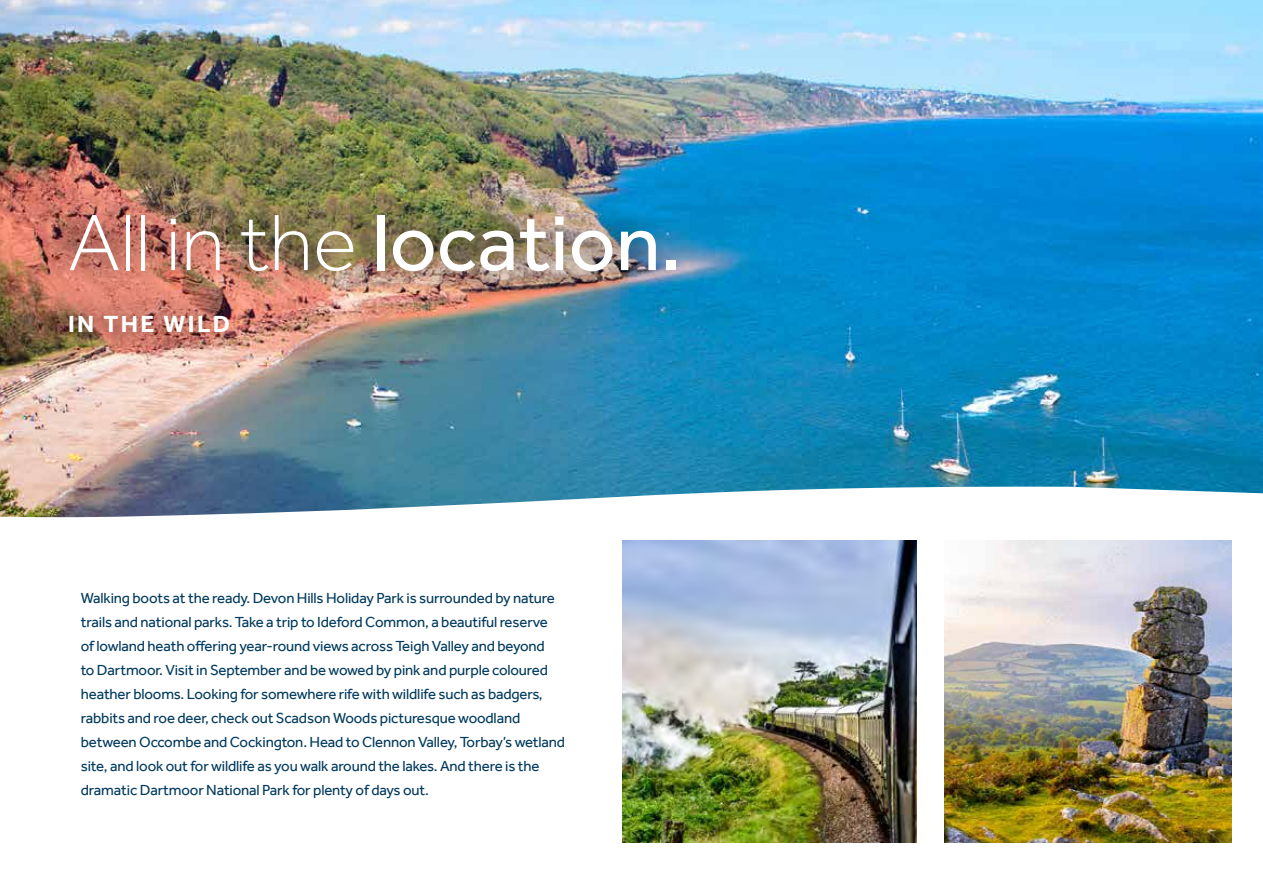
<style>
.page{position:relative;width:1263px;height:893px;background:#fff}
.page>*{position:absolute;margin:0;border:0;box-sizing:border-box;transform-origin:0 0}
.t1{font:82.5px "Effra";color:#fff}
.t2{font:700 24px "Effra";letter-spacing:.1em;color:#fff}
.t3{font:15px/24px "Effra";letter-spacing:-.01em;color:#003a5e}
.s1{font-weight:300}
</style>
<div class="page">
<img style="left:0;top:0;width:1263px;height:485px">
<svg style="left:0;top:485px;width:1263px;height:358px"></svg>
<div style="left:25px;top:189px;width:661px;height:170px;background:#000;opacity:.75"></div>
<img style="left:622px;top:540px;width:295px;height:302px">
<img style="left:944px;top:540px;width:287px;height:302px">
<h1 class="t1" style="left:68px;top:193px;width:615px"><span class="s1">All in the</span> location.</h1>
<h2 class="t2" style="left:68px;top:309px;width:163px">IN THE WILD</h2>
<p class="t3" style="left:81px;top:586px;width:486px">Walking boots at the ready. Devon Hills Holiday Park is surrounded by nature trails and national parks. Take a trip to Ideford Common, a beautiful reserve<br>of lowland heath offering year-round views across Teigh Valley and beyond<br>to Dartmoor. Visit in September and be wowed by pink and purple coloured heather blooms. Looking for somewhere rife with wildlife such as badgers, rabbits and roe deer, check out Scadson Woods picturesque woodland between Occombe and Cockington. Head to Clennon Valley, Torbay’s wetland site, and look out for wildlife as you walk around the lakes. And there is the dramatic Dartmoor National Park for plenty of days out.</p>
</div>
